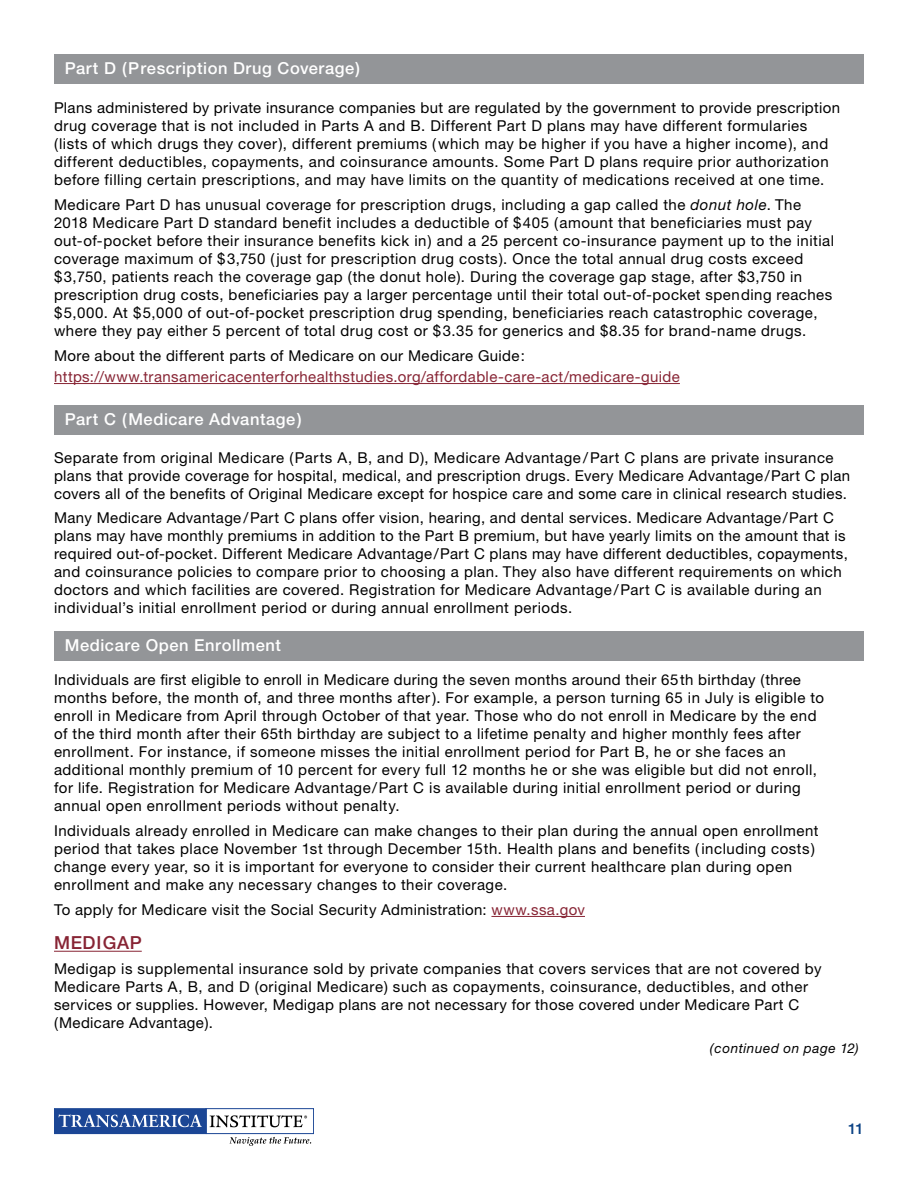
<style>
.page{position:relative;width:918px;height:1188px;background:#fff}
.page>*{position:absolute;margin:0;border:0;box-sizing:border-box;transform-origin:0 0}
.t1{font:500 18px "Helvetica Neue LT Std";letter-spacing:.04em;color:#872434}
.t2{font:500 16.5px "Helvetica Neue LT Std";letter-spacing:.035em;color:#fff}
.t3{font:15px/18px "Helvetica Neue LT Std";letter-spacing:.035em;color:#000}
.t4{font:15px "Helvetica Neue LT Std";letter-spacing:.025em;color:#872434}
.t5{font:500 15px "Helvetica Neue LT Std";color:#0b4285}
.t6{font:italic 13.5px "Helvetica Neue LT Std";letter-spacing:.04em;color:#000}
.s1{font-style:italic}
.s2{color:#872434}
</style>
<div class="page">
<div style="left:206px;top:1108px;width:108px;height:26px;border:1px solid #1b4695"></div>
<div style="left:55px;top:1109px;width:151px;height:25px;background:#1b4695"></div>
<div style="left:54px;top:1108px;width:152px;height:26px;border:1px solid #1b4695"></div>
<svg style="left:59px;top:1114px;width:143px;height:13px"></svg>
<svg style="left:230px;top:1137px;width:81px;height:9px"></svg>
<svg style="left:210px;top:1115px;width:97px;height:12px"></svg>
<hr style="left:54px;top:383px;width:626px;height:1px;background:#872434">
<hr style="left:491px;top:916px;width:94px;height:1px;background:#872434">
<hr style="left:54px;top:951px;width:88px;height:1px;background:#872434">
<div style="left:54px;top:631px;width:810px;height:29px;background:#939598"></div>
<div style="left:54px;top:405px;width:810px;height:29px;background:#939598"></div>
<div style="left:54px;top:54px;width:810px;height:29px;background:#939598"></div>
<p class="t2" style="left:65px;top:59px;width:297px">Part D (Prescription Drug Coverage)</p>
<p class="t3" style="left:54px;top:99px;width:788px">Plans administered by private insurance companies but are regulated by the government to provide prescription drug coverage that is not included in Parts A and B. Different Part D plans may have different formularies (lists of which drugs they cover), different premiums (which may be higher if you have a higher income), and different deductibles, copayments, and coinsurance amounts. Some Part D plans require prior authorization before filling certain prescriptions, and may have limits on the quantity of medications received at one time.</p>
<p class="t3" style="left:54px;top:196px;width:782px">Medicare Part D has unusual coverage for prescription drugs, including a gap called the <span class="s1">donut hole</span>. The 2018 Medicare Part D standard benefit includes a deductible of $405 (amount that beneficiaries must pay out-of-pocket before their insurance benefits kick in) and a 25 percent co-insurance payment up to the initial coverage maximum of $3,750 (just for prescription drug costs). Once the total annual drug costs exceed $3,750, patients reach the coverage gap (the donut hole). During the coverage gap stage, after $3,750 in prescription drug costs, beneficiaries pay a larger percentage until their total out-of-pocket spending reaches $5,000. At $5,000 of out-of-pocket prescription drug spending, beneficiaries reach catastrophic coverage, where they pay either 5 percent of total drug cost or $3.35 for generics and $8.35 for brand-name drugs.</p>
<p class="t3" style="left:54px;top:346px;width:473px">More about the different parts of Medicare on our Medicare Guide:</p>
<p class="t4" style="left:54px;top:368px;width:627px">https://www.transamericacenterforhealthstudies.org/affordable-care-act/medicare-guide</p>
<p class="t2" style="left:65px;top:410px;width:239px">Part C (Medicare Advantage)</p>
<p class="t3" style="left:54px;top:448px;width:798px">Separate from original Medicare (Parts A, B, and D), Medicare Advantage /Part C plans are private insurance plans that provide coverage for hospital, medical, and prescription drugs. Every Medicare Advantage/Part C plan covers all of the benefits of Original Medicare except for hospice care and some care in clinical research studies.</p>
<p class="t3" style="left:54px;top:509px;width:795px">Many Medicare Advantage /Part C plans offer vision, hearing, and dental services. Medicare Advantage/Part C plans may have monthly premiums in addition to the Part B premium, but have yearly limits on the amount that is required out-of-pocket. Different Medicare Advantage/Part C plans may have different deductibles, copayments, and coinsurance policies to compare prior to choosing a plan. They also have different requirements on which doctors and which facilities are covered. Registration for Medicare Advantage/Part C is available during an individual’s initial enrollment period or during annual enrollment periods.</p>
<p class="t2" style="left:65px;top:636px;width:218px">Medicare Open Enrollment</p>
<p class="t3" style="left:54px;top:671px;width:772px">Individuals are first eligible to enroll in Medicare during the seven months around their 65th birthday (three months before, the month of, and three months after ). For example, a person turning 65 in July is eligible to enroll in Medicare from April through October of that year. Those who do not enroll in Medicare by the end of the third month after their 65th birthday are subject to a lifetime penalty and higher monthly fees after enrollment. For instance, if someone misses the initial enrollment period for Part B, he or she faces an additional monthly premium of 10 percent for every full 12 months he or she was eligible but did not enroll, for life. Registration for Medicare Advantage/Part C is available during initial enrollment period or during annual open enrollment periods without penalty.</p>
<p class="t3" style="left:54px;top:822px;width:766px">Individuals already enrolled in Medicare can make changes to their plan during the annual open enrollment period that takes place November 1st through December 15th. Health plans and benefits ( including costs) change every year, so it is important for everyone to consider their current healthcare plan during open enrollment and make any necessary changes to their coverage.</p>
<p class="t3" style="left:54px;top:900px;width:532px">To apply for Medicare visit the Social Security Administration: <span class="s2">www.ssa.gov</span></p>
<p class="t1" style="left:54px;top:932px;width:89px">MEDIGAP</p>
<p class="t3" style="left:54px;top:960px;width:769px">Medigap is supplemental insurance sold by private companies that covers services that are not covered by Medicare Parts A, B, and D (original Medicare) such as copayments, coinsurance, deductibles, and other services or supplies. However, Medigap plans are not necessary for those covered under Medicare Part C (Medicare Advantage).</p>
<p class="t6" style="left:710px;top:1040px;width:150px">(continued on page 12)</p>
<p class="t5" style="left:848px;top:1120px;width:17px">11</p>
</div>
